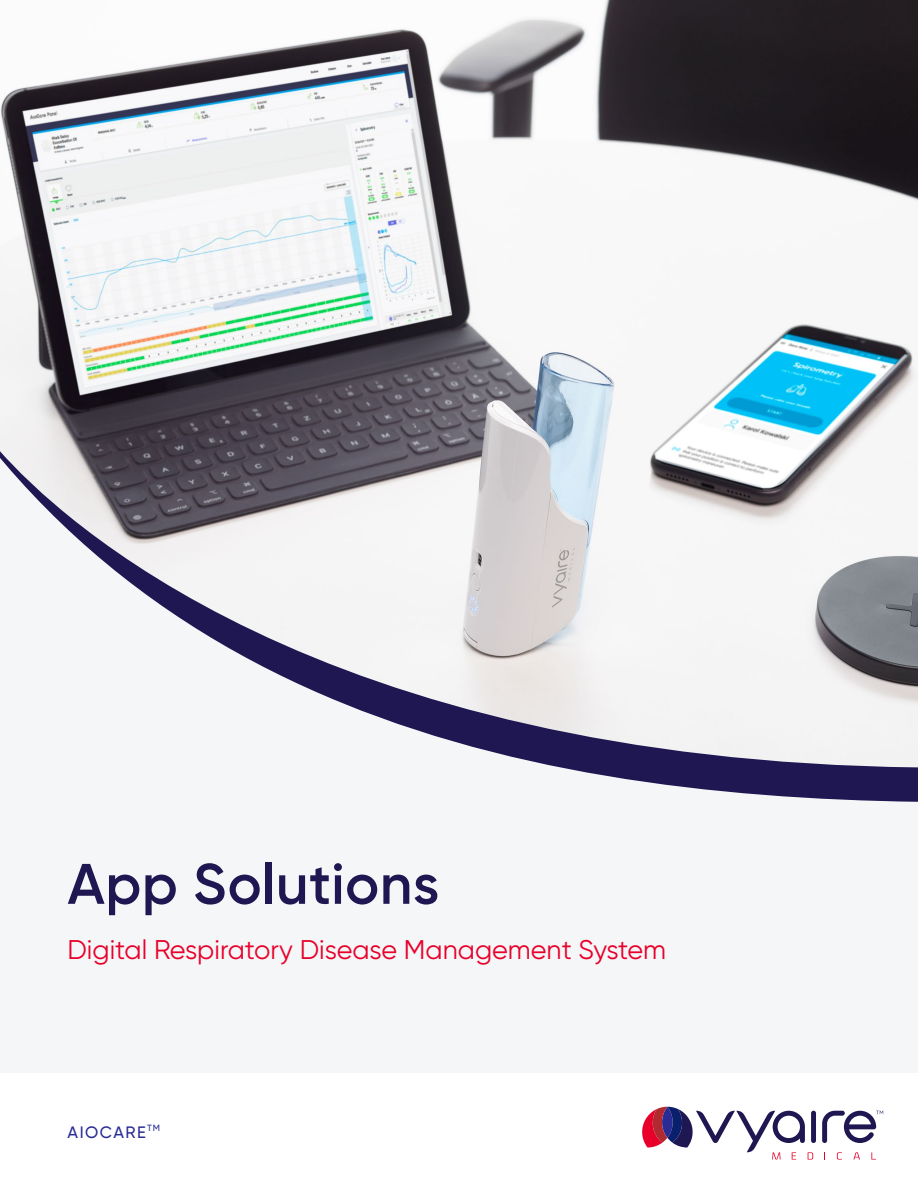
<style>
.page{position:relative;width:918px;height:1188px;background:#fff}
.page>*{position:absolute;margin:0;border:0;box-sizing:border-box;transform-origin:0 0}
.t1{font:600 57px "Gilroy";letter-spacing:.01em;color:#1e1752}
.t2{font:27px "Gilroy";color:#e8002a}
.t3{font:500 16.5px "Gilroy";letter-spacing:.09em;color:#292c95}
.t4{font:500 9px "Gilroy";color:#292c95}
</style>
<div class="page">
<img style="left:0;top:0;width:918px;height:435px">
<div style="left:0;top:435px;width:918px;height:638px;background:#f4f6f7"></div>
<svg style="left:0;top:451px;width:918px;height:362px;fill:#f4f5f5"></svg>
<div style="left:811px;top:1111px;width:5px;height:32px;background:#1e1752;border-radius:2px"></div>
<svg style="left:822px;top:1111px;width:61px;height:32px"></svg>
<svg style="left:837px;top:1152px;width:5px;height:8px"></svg>
<svg style="left:853px;top:1152px;width:7px;height:8px"></svg>
<svg style="left:871px;top:1152px;width:5px;height:8px"></svg>
<svg style="left:642px;top:1107px;width:171px;height:53px"></svg>
<h1 class="t1" style="left:68px;top:849px;width:373px">App Solutions</h1>
<p class="t2" style="left:68px;top:933px;width:600px">Digital Respiratory Disease Management System</p>
<p class="t3" style="left:68px;top:1122px;width:80px">AIOCARE</p>
<p class="t4" style="left:147px;top:1122px;width:14px">TM</p>
</div>
